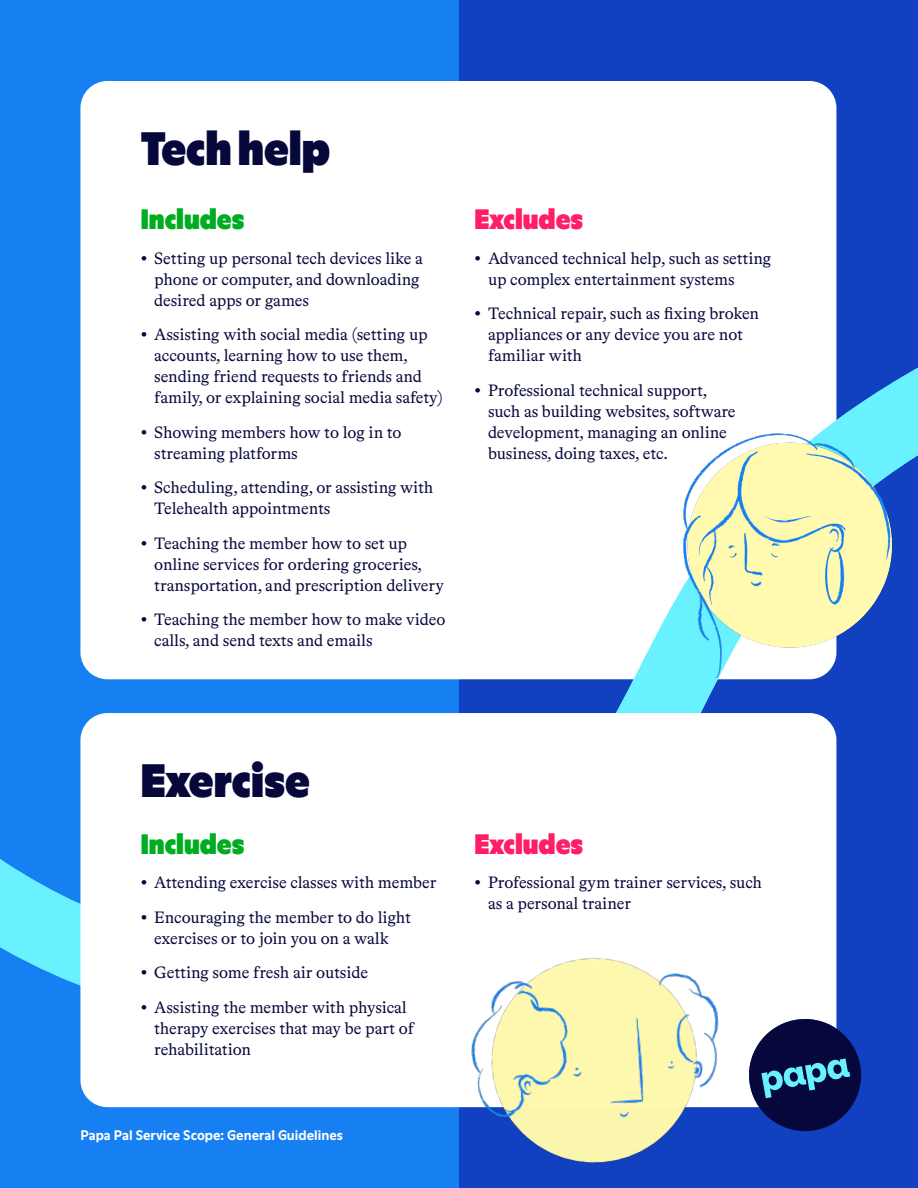
<style>
.page{position:relative;width:918px;height:1188px;background:#1140c0}
.page>*{position:absolute;margin:0;border:0;box-sizing:border-box;transform-origin:0 0}
.t1{font:900 45px "Moderne LL";color:#06083c}
.t2{font:900 27px "Moderne LL";color:#00ad20}
.t3{font:900 27px "Moderne LL";color:#ff1f66}
.t4{font:16.5px/21px "Bradford LL";color:#06083c}
.t5{font:700 13.5px "Moderne LL";color:#fff}
</style>
<div class="page">
<div style="left:0;top:0;width:459px;height:1188px;background:#1680f3"></div>
<svg style="left:0;top:713px;width:102px;height:391px"></svg>
<div style="left:80px;top:81px;width:756px;height:598px;background:#fff;border-radius:27px"></div>
<img style="left:606px;top:362px;width:312px;height:351px">
<div style="left:80px;top:713px;width:756px;height:394px;background:#fff;border-radius:27px"></div>
<img style="left:414px;top:958px;width:374px;height:205px">
<div style="left:749px;top:1019px;width:112px;height:112px;background:#06083c;border-radius:50%"></div>
<svg style="left:761px;top:1058px;width:89px;height:40px"></svg>
<h1 class="t1" style="left:141px;top:116px;width:191px">Tech help</h1>
<h2 class="t2" style="left:141px;top:200px;width:105px">Includes</h2>
<p class="t4" style="left:154px;top:247px;width:270px;text-indent:-13px">• Setting up personal tech devices like a phone or computer, and downloading desired apps or games</p>
<p class="t4" style="left:154px;top:324px;width:290px;text-indent:-13px">• Assisting with social media (setting up accounts, learning how to use them, sending friend requests to friends and family, or explaining social media safety)</p>
<p class="t4" style="left:154px;top:421px;width:249px;text-indent:-13px">• Showing members how to log in to streaming platforms</p>
<p class="t4" style="left:154px;top:477px;width:281px;text-indent:-13px">• Scheduling, attending, or assisting with<br>Telehealth appointments</p>
<p class="t4" style="left:154px;top:532px;width:291px;text-indent:-13px">• Teaching the member how to set up online services for ordering groceries, transportation, and prescription delivery</p>
<p class="t4" style="left:154px;top:609px;width:293px;text-indent:-13px">• Teaching the member how to make video calls, and send texts and emails</p>
<h2 class="t3" style="left:475px;top:200px;width:110px">Excludes</h2>
<p class="t4" style="left:488px;top:247px;width:285px;text-indent:-13px">• Advanced technical help, such as setting up complex entertainment systems</p>
<p class="t4" style="left:488px;top:303px;width:273px;text-indent:-13px">• Technical repair, such as fixing broken appliances or any device you are not familiar with</p>
<p class="t4" style="left:488px;top:379px;width:249px;text-indent:-13px">• Professional technical support, such as building websites, software development, managing an online business, doing taxes, etc.</p>
<h1 class="t1" style="left:141px;top:748px;width:171px">Exercise</h1>
<h2 class="t2" style="left:141px;top:824px;width:105px">Includes</h2>
<p class="t4" style="left:141px;top:871px;width:297px">• Attending exercise classes with member</p>
<p class="t4" style="left:141px;top:906px;width:272px;text-align:center">• Encouraging the member to do light exercises or to join you on a walk</p>
<p class="t4" style="left:141px;top:961px;width:229px">• Getting some fresh air outside</p>
<p class="t4" style="left:154px;top:996px;width:261px;text-indent:-13px">• Assisting the member with physical therapy exercises that may be part of rehabilitation</p>
<p class="t5" style="left:80px;top:1125px;width:264px">Papa Pal Service Scope: General Guidelines</p>
<h2 class="t3" style="left:475px;top:824px;width:110px">Excludes</h2>
<p class="t4" style="left:488px;top:871px;width:275px;text-indent:-13px">• Professional gym trainer services, such as a personal trainer</p>
</div>
